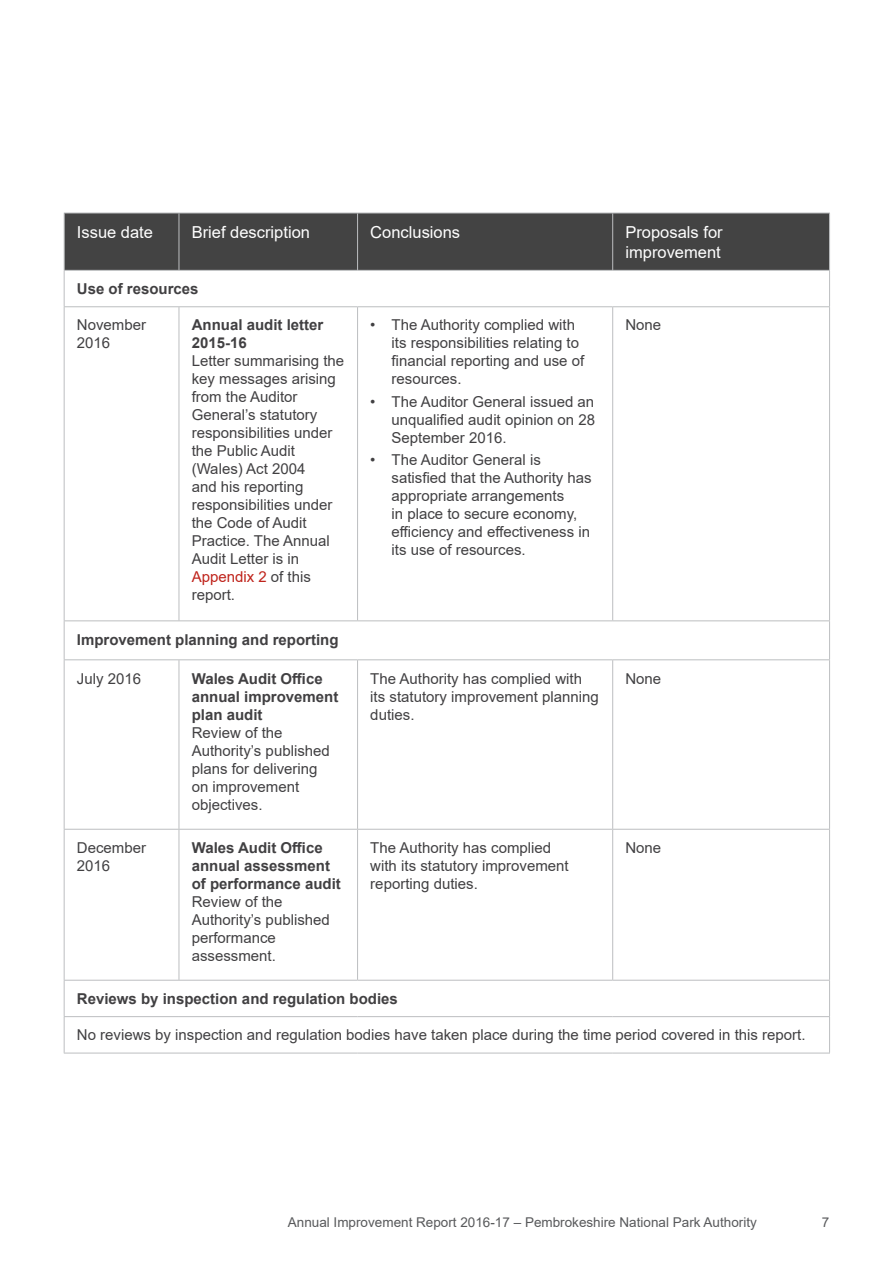
<style>
.page{position:relative;width:893px;height:1263px;background:#fff}
.page>*{position:absolute;margin:0;border:0;box-sizing:border-box;transform-origin:0 0}
.Table_header_text{font:16.5px/19.8px "Arial";color:#fff}
.Table_text{font:15px/18px "Arial";color:#414042}
.Table_text-2{font:700 15px/18px "Arial";color:#414042}
.Table_bullet_text{font:15px "Arial";color:#414042}
.t1{font:13.5px "Arial";color:#58595b}
.s1{color:#bf231b}
</style>
<div class="page">
<div style="left:65px;top:214px;width:764px;height:56px;background:#434343"></div>
<svg style="left:65px;top:307px;width:764px;height:673px"></svg>
<hr style="left:64px;top:213px;width:115px;height:1px;background:#bcbec0">
<hr style="left:64px;top:213px;width:1px;height:57px;background:#bcbec0">
<hr style="left:179px;top:213px;width:179px;height:1px;background:#bcbec0">
<hr style="left:179px;top:213px;width:1px;height:57px;background:#bcbec0">
<hr style="left:358px;top:213px;width:255px;height:1px;background:#bcbec0">
<hr style="left:357px;top:213px;width:1px;height:57px;background:#bcbec0">
<hr style="left:613px;top:213px;width:217px;height:1px;background:#bcbec0">
<hr style="left:612px;top:213px;width:1px;height:57px;background:#bcbec0">
<hr style="left:829px;top:213px;width:1px;height:57px;background:#bcbec0">
<hr style="left:64px;top:270px;width:115px;height:1px;background:#bcbec0">
<hr style="left:64px;top:271px;width:1px;height:35px;background:#bcbec0">
<hr style="left:179px;top:270px;width:179px;height:1px;background:#bcbec0">
<hr style="left:358px;top:270px;width:255px;height:1px;background:#bcbec0">
<hr style="left:613px;top:270px;width:217px;height:1px;background:#bcbec0">
<hr style="left:829px;top:271px;width:1px;height:35px;background:#bcbec0">
<hr style="left:64px;top:306px;width:115px;height:1px;background:#bcbec0">
<hr style="left:64px;top:307px;width:1px;height:313px;background:#bcbec0">
<hr style="left:179px;top:306px;width:179px;height:1px;background:#bcbec0">
<hr style="left:179px;top:307px;width:1px;height:313px;background:#bcbec0">
<hr style="left:358px;top:306px;width:255px;height:1px;background:#bcbec0">
<hr style="left:357px;top:307px;width:1px;height:313px;background:#bcbec0">
<hr style="left:613px;top:306px;width:217px;height:1px;background:#bcbec0">
<hr style="left:612px;top:307px;width:1px;height:313px;background:#bcbec0">
<hr style="left:829px;top:307px;width:1px;height:313px;background:#bcbec0">
<hr style="left:64px;top:620px;width:115px;height:1px;background:#bcbec0">
<hr style="left:64px;top:621px;width:1px;height:38px;background:#bcbec0">
<hr style="left:179px;top:620px;width:179px;height:1px;background:#bcbec0">
<hr style="left:358px;top:620px;width:255px;height:1px;background:#bcbec0">
<hr style="left:613px;top:620px;width:217px;height:1px;background:#bcbec0">
<hr style="left:829px;top:621px;width:1px;height:38px;background:#bcbec0">
<hr style="left:64px;top:659px;width:115px;height:1px;background:#bcbec0">
<hr style="left:64px;top:660px;width:1px;height:169px;background:#bcbec0">
<hr style="left:179px;top:659px;width:179px;height:1px;background:#bcbec0">
<hr style="left:179px;top:660px;width:1px;height:169px;background:#bcbec0">
<hr style="left:358px;top:659px;width:255px;height:1px;background:#bcbec0">
<hr style="left:357px;top:660px;width:1px;height:169px;background:#bcbec0">
<hr style="left:613px;top:659px;width:217px;height:1px;background:#bcbec0">
<hr style="left:612px;top:660px;width:1px;height:169px;background:#bcbec0">
<hr style="left:829px;top:660px;width:1px;height:169px;background:#bcbec0">
<hr style="left:64px;top:829px;width:115px;height:1px;background:#bcbec0">
<hr style="left:64px;top:830px;width:1px;height:150px;background:#bcbec0">
<hr style="left:179px;top:829px;width:179px;height:1px;background:#bcbec0">
<hr style="left:179px;top:830px;width:1px;height:150px;background:#bcbec0">
<hr style="left:358px;top:829px;width:255px;height:1px;background:#bcbec0">
<hr style="left:357px;top:830px;width:1px;height:150px;background:#bcbec0">
<hr style="left:613px;top:829px;width:217px;height:1px;background:#bcbec0">
<hr style="left:612px;top:830px;width:1px;height:150px;background:#bcbec0">
<hr style="left:829px;top:830px;width:1px;height:150px;background:#bcbec0">
<hr style="left:64px;top:980px;width:115px;height:1px;background:#bcbec0">
<hr style="left:64px;top:980px;width:1px;height:36px;background:#bcbec0">
<hr style="left:179px;top:980px;width:179px;height:1px;background:#bcbec0">
<hr style="left:358px;top:980px;width:255px;height:1px;background:#bcbec0">
<hr style="left:613px;top:980px;width:217px;height:1px;background:#bcbec0">
<hr style="left:829px;top:980px;width:1px;height:36px;background:#bcbec0">
<hr style="left:64px;top:1016px;width:115px;height:1px;background:#bcbec0">
<hr style="left:64px;top:1017px;width:1px;height:36px;background:#bcbec0">
<hr style="left:179px;top:1016px;width:179px;height:1px;background:#bcbec0">
<hr style="left:358px;top:1016px;width:255px;height:1px;background:#bcbec0">
<hr style="left:613px;top:1016px;width:217px;height:1px;background:#bcbec0">
<hr style="left:829px;top:1017px;width:1px;height:36px;background:#bcbec0">
<hr style="left:64px;top:1053px;width:115px;height:1px;background:#bcbec0">
<hr style="left:179px;top:1053px;width:179px;height:1px;background:#bcbec0">
<hr style="left:358px;top:1053px;width:255px;height:1px;background:#bcbec0">
<hr style="left:613px;top:1053px;width:217px;height:1px;background:#bcbec0">
<p class="Table_header_text" style="left:77px;top:222px;width:78px">Issue date</p>
<p class="Table_header_text" style="left:192px;top:222px;width:120px">Brief description</p>
<p class="Table_header_text" style="left:370px;top:222px;width:91px">Conclusions</p>
<p class="Table_header_text" style="left:625px;top:222px;width:99px">Proposals for improvement</p>
<p class="Table_text-2" style="left:77px;top:280px;width:123px">Use of resources</p>
<p class="Table_text" style="left:77px;top:316px;width:71px">November<br>2016</p>
<p class="Table_text-2" style="left:192px;top:316px;width:133px">Annual audit letter<br>2015-16</p>
<p class="Table_text" style="left:192px;top:352px;width:154px">Letter summarising the key messages arising from the Auditor<br>General’s statutory responsibilities under the Public Audit (Wales) Act 2004<br>and his reporting responsibilities under the Code of Audit<br>Practice. The Annual<br>Audit Letter is in<br><span class="s1">Appendix 2</span> of this report.</p>
<p class="Table_text" style="left:392px;top:316px;width:194px;text-indent:-21px">• The Authority complied with its responsibilities relating to financial reporting and use of resources.</p>
<p class="Table_text" style="left:392px;top:392px;width:205px;text-align:justify;text-indent:-21px">• The Auditor General issued an unqualified audit opinion on 28<br>September 2016.</p>
<p class="Table_text" style="left:392px;top:451px;width:202px;text-indent:-21px">• The Auditor General is satisfied that the Authority has appropriate arrangements<br>in place to secure economy, efficiency and effectiveness in its use of resources.</p>
<p class="Table_text" style="left:625px;top:316px;width:37px">None</p>
<p class="Table_text-2" style="left:77px;top:630px;width:263px">Improvement planning and reporting</p>
<p class="Table_text" style="left:77px;top:669px;width:66px">July 2016</p>
<p class="Table_text-2" style="left:192px;top:669px;width:148px">Wales Audit Office annual improvement plan audit</p>
<p class="Table_text" style="left:192px;top:723px;width:140px">Review of the<br>Authority’s published plans for delivering on improvement objectives.</p>
<p class="Table_text" style="left:77px;top:838px;width:71px">December<br>2016</p>
<p class="Table_text-2" style="left:192px;top:839px;width:151px">Wales Audit Office annual assessment of performance audit</p>
<p class="Table_text" style="left:192px;top:892px;width:140px">Review of the<br>Authority’s published performance assessment.</p>
<p class="Table_text" style="left:370px;top:669px;width:230px">The Authority has complied with its statutory improvement planning duties.</p>
<p class="Table_bullet_text" style="left:625px;top:668px;width:37px">None</p>
<p class="Table_text" style="left:370px;top:838px;width:200px">The Authority has complied with its statutory improvement reporting duties.</p>
<p class="Table_bullet_text" style="left:625px;top:837px;width:37px">None</p>
<p class="Table_text-2" style="left:77px;top:990px;width:322px">Reviews by inspection and regulation bodies</p>
<p class="Table_text" style="left:77px;top:1026px;width:730px">No reviews by inspection and regulation bodies have taken place during the time period covered in this report.</p>
<p class="t1" style="left:288px;top:1213px;width:470px">Annual Improvement Report 2016-17 – Pembrokeshire National Park Authority</p>
<p class="t1" style="left:822px;top:1213px;width:9px">7</p>
</div>
